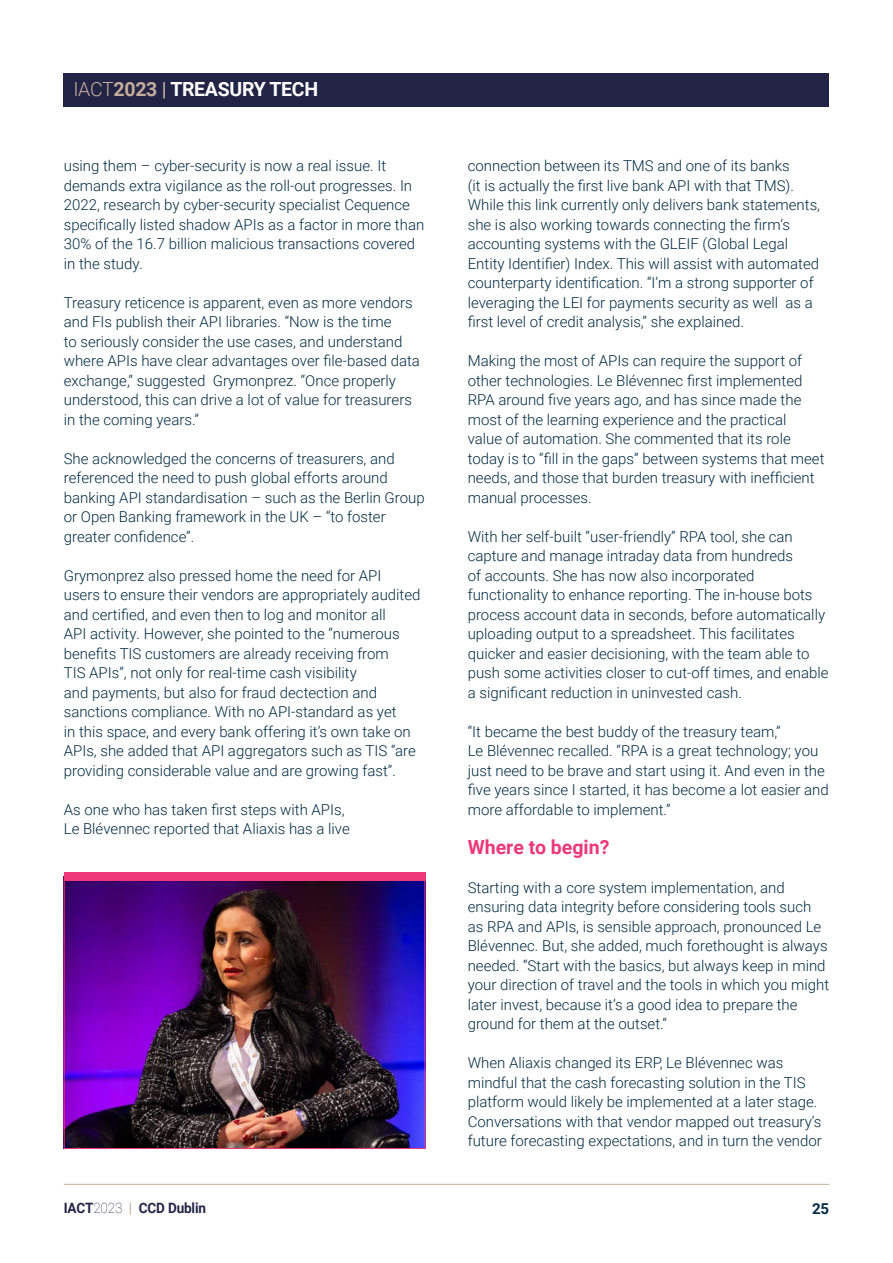
<style>
.page{position:relative;width:893px;height:1263px;background:#fff}
.page>*{position:absolute;margin:0;border:0;box-sizing:border-box;transform-origin:0 0}
.t1{font:700 19.5px "Roboto";letter-spacing:-.015em;color:#fff}
.t2{font:700 19.5px "Roboto";color:#ec3879}
.t3{font:300 15px/19.5px "Roboto";color:#032b42}
.t4{font:700 15px "Roboto";color:#032b42}
.t5{font:700 14.25px "Roboto";letter-spacing:-.01em;color:#232346;scale:.95 1}
.s1{font-weight:300;color:#c3ae9d}
.s2{color:#c3ae9d}
.s3{font-weight:100}
</style>
<div class="page">
<hr style="left:64px;top:1184px;width:765px;height:1px;background:#c3ae9d">
<div style="left:64px;top:73px;width:765px;height:33px;background:#232346"></div>
<img style="left:66px;top:881px;width:357px;height:266px">
<div style="left:64px;top:872px;width:361px;height:9px;background:#ec3879"></div>
<h1 class="t1" style="left:73px;top:76px;width:246px"><span class="s1">IACT</span><span class="s2">2023 |</span> TREASURY TECH</h1>
<p class="t3" style="left:64px;top:155px;width:362px">using them – cyber-security is now a real issue. It demands extra vigilance as the roll-out progresses. In 2022, research by cyber-security specialist Cequence specifically listed shadow APIs as a factor in more than 30% of the 16.7 billion malicious transactions covered in the study.</p>
<p class="t3" style="left:64px;top:292px;width:358px">Treasury reticence is apparent, even as more vendors and FIs publish their API libraries. “Now is the time<br>to seriously consider the use cases, and understand where APIs have clear advantages over file-based data exchange,” suggested Grymonprez. “Once properly understood, this can drive a lot of value for treasurers in the coming years.”</p>
<p class="t3" style="left:64px;top:448px;width:362px">She acknowledged the concerns of treasurers, and referenced the need to push global efforts around banking API standardisation – such as the Berlin Group or Open Banking framework in the UK – “to foster greater confidence”.</p>
<p class="t3" style="left:64px;top:565px;width:358px">Grymonprez also pressed home the need for API users to ensure their vendors are appropriately audited and certified, and even then to log and monitor all<br>API activity. However, she pointed to the “numerous benefits TIS customers are already receiving from<br>TIS APIs”, not only for real-time cash visibility<br>and payments, but also for fraud dectection and sanctions compliance. With no API-standard as yet<br>in this space, and every bank offering it’s own take on APIs, she added that API aggregators such as TIS “are providing considerable value and are growing fast”.</p>
<p class="t3" style="left:64px;top:799px;width:288px">As one who has taken first steps with APIs,<br>Le Blévennec reported that Aliaxis has a live</p>
<p class="t3" style="left:468px;top:155px;width:354px">connection between its TMS and one of its banks<br>(it is actually the first live bank API with that TMS).<br>While this link currently only delivers bank statements, she is also working towards connecting the firm’s accounting systems with the GLEIF (Global Legal Entity Identifier) Index. This will assist with automated counterparty identification. “I’m a strong supporter of leveraging the LEI for payments security as well as a first level of credit analysis,” she explained.</p>
<p class="t3" style="left:468px;top:350px;width:358px">Making the most of APIs can require the support of other technologies. Le Blévennec first implemented RPA around five years ago, and has since made the most of the learning experience and the practical value of automation. She commented that its role today is to “fill in the gaps” between systems that meet needs, and those that burden treasury with inefficient manual processes.</p>
<p class="t3" style="left:468px;top:526px;width:362px">With her self-built “user-friendly” RPA tool, she can capture and manage intraday data from hundreds<br>of accounts. She has now also incorporated functionality to enhance reporting. The in-house bots process account data in seconds, before automatically uploading output to a spreadsheet. This facilitates quicker and easier decisioning, with the team able to push some activities closer to cut-off times, and enable a significant reduction in uninvested cash.</p>
<p class="t3" style="left:468px;top:721px;width:363px">“It became the best buddy of the treasury team,”<br>Le Blévennec recalled. “RPA is a great technology; you just need to be brave and start using it. And even in the five years since I started, it has become a lot easier and more affordable to implement.”</p>
<h1 class="t2" style="left:468px;top:833px;width:143px">Where to begin?</h1>
<p class="t3" style="left:468px;top:877px;width:363px">Starting with a core system implementation, and ensuring data integrity before considering tools such as RPA and APIs, is sensible approach, pronounced Le Blévennec. But, she added, much forethought is always needed. “Start with the basics, but always keep in mind your direction of travel and the tools in which you might later invest, because it’s a good idea to prepare the ground for them at the outset.”</p>
<p class="t3" style="left:468px;top:1052px;width:356px">When Aliaxis changed its ERP, Le Blévennec was mindful that the cash forecasting solution in the TIS platform would likely be implemented at a later stage.<br>Conversations with that vendor mapped out treasury’s future forecasting expectations, and in turn the vendor</p>
<p class="t5" style="left:64px;top:1198px;width:151px">IACT<span class="s3">2023</span> <span class="s2">|</span> CCD Dublin</p>
<p class="t4" style="left:812px;top:1198px;width:18px">25</p>
</div>
